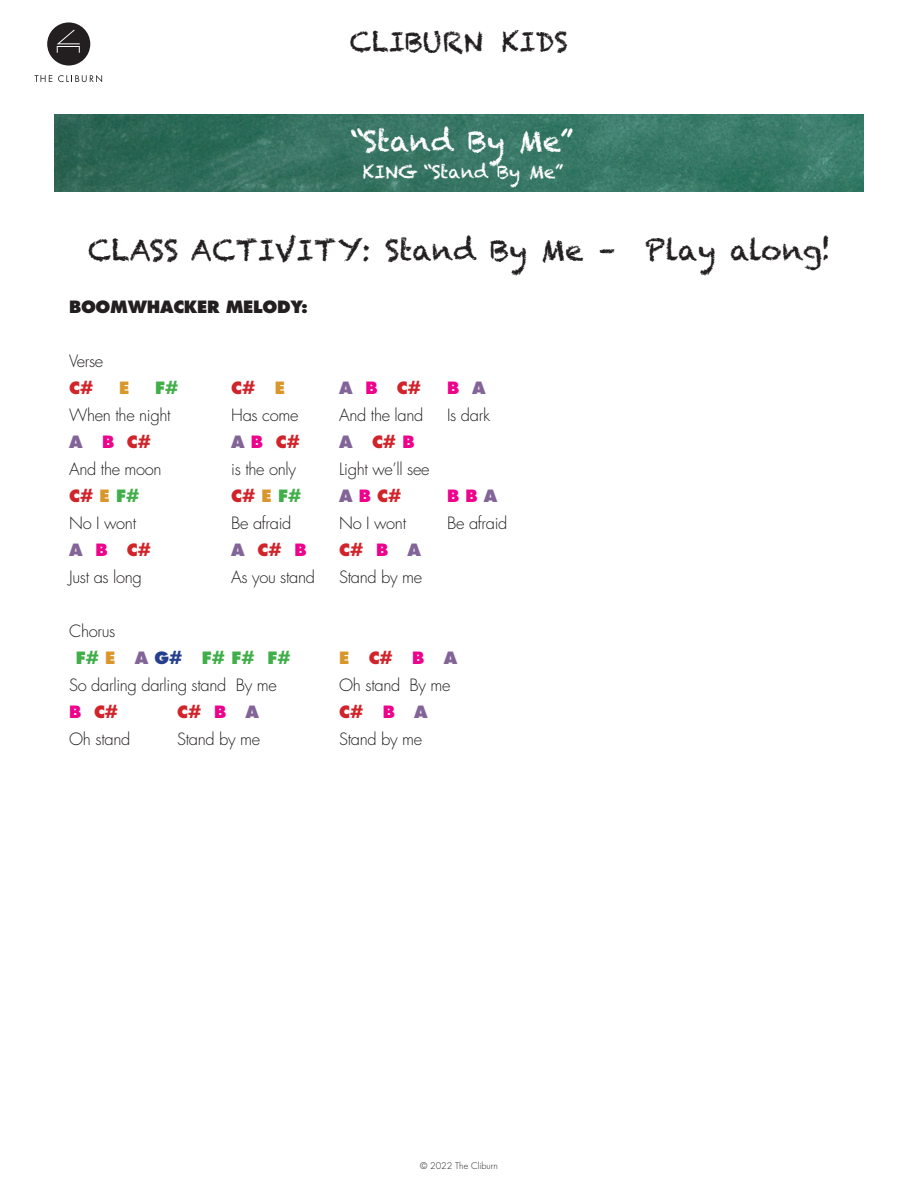
<style>
.page{position:relative;width:918px;height:1188px;background:#fff}
.page>*{position:absolute;margin:0;border:0;box-sizing:border-box;transform-origin:0 0}
.t1{font:28.8px "Chalkduster";color:#231f20}
.t2{font:28.8px "Chalkduster";color:#fff}
.t3{font:27px "Chalkduster";color:#231f20}
.t4{font:18px "Chalkduster";color:#fff}
.t5{font:300 16.5px "Futura";letter-spacing:-.02em;color:#231f20}
.t6{font:800 16.5px "Futura";color:#d1232a}
.t7{font:800 16.5px "Futura";letter-spacing:-.02em;color:#231f20}
.t8{font:800 16.5px "Futura";color:#40ae49}
.t9{font:800 16.5px "Futura";color:#ed028c}
.t10{font:800 16.5px "Futura";color:#d9972b}
.t11{font:300 9px "Futura";color:#231f20}
.s1{color:#d9972b}
.s2{color:#836498}
.s3{color:#ed028c}
.s4{color:#40ae49}
.s5{color:#253f8e}
</style>
<div class="page">
<img style="left:54px;top:114px;width:810px;height:77px">
<svg style="left:47px;top:22px;width:43px;height:44px"></svg>
<svg style="left:35px;top:75px;width:17px;height:7px"></svg>
<svg style="left:58px;top:75px;width:44px;height:7px"></svg>
<p class="t3" style="left:350px;top:26px;width:220px">CLIBURN KIDS</p>
<p class="t2" style="left:351px;top:125px;width:225px">“Stand By Me”</p>
<p class="t4" style="left:363px;top:162px;width:202px">KING “Stand By Me”</p>
<p class="t1" style="left:88px;top:233px;width:745px">CLASS ACTIVITY: Stand By Me – Play along!</p>
<p class="t7" style="left:69px;top:296px;width:240px">BOOMWHACKER MELODY:</p>
<p class="t5" style="left:69px;top:351px;width:36px">Verse</p>
<p class="t6" style="left:69px;top:377px;width:26px">C#</p>
<p class="t10" style="left:119px;top:377px;width:12px">E</p>
<p class="t8" style="left:155px;top:377px;width:25px">F#</p>
<p class="t6" style="left:231px;top:377px;width:55px">C# <span class="s1">E</span></p>
<p class="t6" style="left:339px;top:377px;width:83px"><span class="s2">A</span> <span class="s3">B</span> C#</p>
<p class="t9" style="left:447px;top:377px;width:40px">B <span class="s2">A</span></p>
<p class="t5" style="left:69px;top:405px;width:103px">When the night</p>
<p class="t5" style="left:231px;top:405px;width:69px">Has come</p>
<p class="t5" style="left:339px;top:405px;width:86px">And the land</p>
<p class="t5" style="left:447px;top:405px;width:44px">Is dark</p>
<p class="t6" style="left:69px;top:431px;width:83px"><span class="s2">A</span> <span class="s3">B</span> C#</p>
<p class="t6" style="left:231px;top:431px;width:70px"><span class="s2">A</span> <span class="s3">B</span> C#</p>
<p class="t6" style="left:339px;top:431px;width:77px"><span class="s2">A</span> C# <span class="s3">B</span></p>
<p class="t5" style="left:69px;top:459px;width:94px">And the moon</p>
<p class="t5" style="left:231px;top:459px;width:66px">is the only</p>
<p class="t5" style="left:339px;top:459px;width:92px">Light we’ll see</p>
<p class="t6" style="left:69px;top:485px;width:72px">C# <span class="s1">E</span> <span class="s4">F#</span></p>
<p class="t6" style="left:231px;top:485px;width:72px">C# <span class="s1">E</span> <span class="s4">F#</span></p>
<p class="t6" style="left:339px;top:485px;width:64px"><span class="s2">A</span> <span class="s3">B</span> C#</p>
<p class="t9" style="left:447px;top:485px;width:52px">B B <span class="s2">A</span></p>
<p class="t5" style="left:69px;top:513px;width:68px">No I wont</p>
<p class="t5" style="left:231px;top:513px;width:62px">Be afraid</p>
<p class="t5" style="left:339px;top:513px;width:68px">No I wont</p>
<p class="t5" style="left:447px;top:513px;width:62px">Be afraid</p>
<p class="t6" style="left:69px;top:539px;width:83px"><span class="s2">A</span> <span class="s3">B</span> C#</p>
<p class="t6" style="left:231px;top:539px;width:77px"><span class="s2">A</span> C# <span class="s3">B</span></p>
<p class="t6" style="left:339px;top:539px;width:83px">C# <span class="s3">B</span> <span class="s2">A</span></p>
<p class="t5" style="left:69px;top:567px;width:74px">Just as long</p>
<p class="t5" style="left:231px;top:567px;width:85px">As you stand</p>
<p class="t5" style="left:339px;top:567px;width:85px">Stand by me</p>
<p class="t5" style="left:69px;top:621px;width:48px">Chorus</p>
<p class="t8" style="left:76px;top:647px;width:217px">F# <span class="s1">E</span> <span class="s2">A</span> <span class="s5">G#</span> F# F# F#</p>
<p class="t6" style="left:339px;top:647px;width:120px"><span class="s1">E</span> C# <span class="s3">B</span> <span class="s2">A</span></p>
<p class="t5" style="left:69px;top:675px;width:209px">So darling darling stand By me</p>
<p class="t5" style="left:339px;top:675px;width:113px">Oh stand By me</p>
<p class="t6" style="left:69px;top:701px;width:51px"><span class="s3">B</span> C#</p>
<p class="t6" style="left:177px;top:701px;width:83px">C# <span class="s3">B</span> <span class="s2">A</span></p>
<p class="t6" style="left:339px;top:701px;width:90px">C# <span class="s3">B</span> <span class="s2">A</span></p>
<p class="t5" style="left:69px;top:729px;width:63px">Oh stand</p>
<p class="t5" style="left:177px;top:729px;width:85px">Stand by me</p>
<p class="t5" style="left:339px;top:729px;width:85px">Stand by me</p>
<p class="t11" style="left:420px;top:1161px;width:79px">© 2022 The Cliburn</p>
</div>
